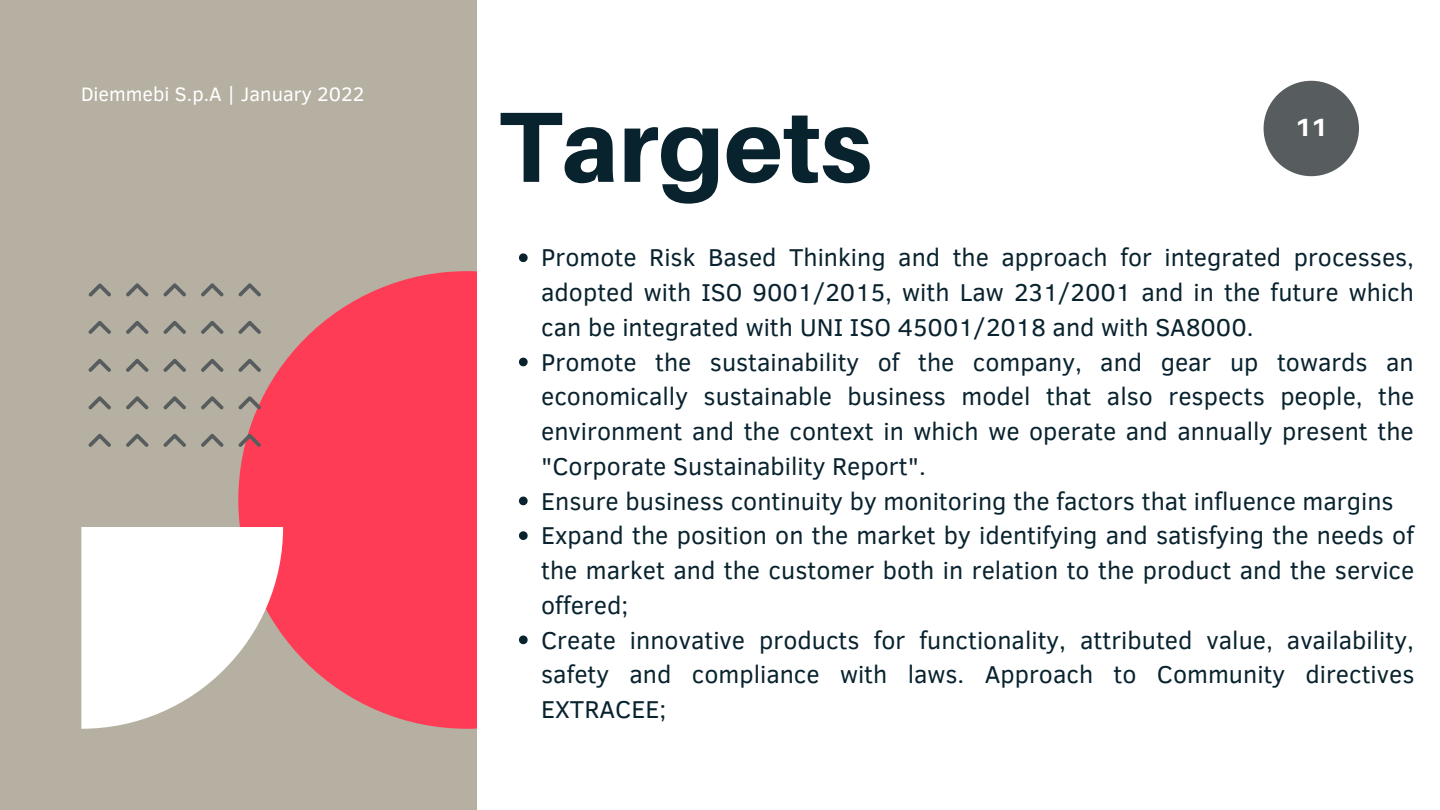
<style>
.page{position:relative;width:1440px;height:810px;background:#b5b0a1}
.page>*{position:absolute;margin:0;border:0;box-sizing:border-box;transform-origin:0 0}
.t1{font:800 100px "Aileron";color:#08222e}
.t2{font:25px/34.7px "Clear Sans";color:#08222e}
.t3{font:800 25px "Aileron";color:#fff}
.t4{font:20px "Clear Sans";color:#fff}
</style>
<div class="page">
<div style="left:238px;top:271px;width:458px;height:458px;background:#ff3c55;border-radius:50%"></div>
<div style="left:477px;top:0;width:963px;height:810px;background:#fff"></div>
<div style="left:1264px;top:81px;width:95px;height:95px;background:#575d5e;border-radius:50%"></div>
<svg style="left:519px;top:253px;width:9px;height:9px"></svg>
<svg style="left:519px;top:358px;width:9px;height:8px"></svg>
<svg style="left:519px;top:497px;width:9px;height:8px"></svg>
<svg style="left:519px;top:531px;width:9px;height:9px"></svg>
<svg style="left:519px;top:636px;width:9px;height:8px"></svg>
<svg style="left:88px;top:283px;width:23px;height:14px"></svg>
<svg style="left:88px;top:321px;width:23px;height:13px"></svg>
<svg style="left:88px;top:359px;width:23px;height:13px"></svg>
<svg style="left:88px;top:396px;width:23px;height:14px"></svg>
<svg style="left:88px;top:434px;width:23px;height:13px"></svg>
<svg style="left:126px;top:283px;width:23px;height:14px"></svg>
<svg style="left:126px;top:321px;width:23px;height:13px"></svg>
<svg style="left:126px;top:359px;width:23px;height:13px"></svg>
<svg style="left:126px;top:396px;width:23px;height:14px"></svg>
<svg style="left:126px;top:434px;width:23px;height:13px"></svg>
<svg style="left:163px;top:283px;width:23px;height:14px"></svg>
<svg style="left:163px;top:321px;width:23px;height:13px"></svg>
<svg style="left:163px;top:359px;width:23px;height:13px"></svg>
<svg style="left:163px;top:396px;width:23px;height:14px"></svg>
<svg style="left:163px;top:434px;width:23px;height:13px"></svg>
<svg style="left:201px;top:283px;width:23px;height:14px"></svg>
<svg style="left:201px;top:321px;width:23px;height:13px"></svg>
<svg style="left:201px;top:359px;width:23px;height:13px"></svg>
<svg style="left:201px;top:396px;width:23px;height:14px"></svg>
<svg style="left:201px;top:434px;width:23px;height:13px"></svg>
<svg style="left:238px;top:283px;width:23px;height:14px"></svg>
<svg style="left:238px;top:321px;width:23px;height:13px"></svg>
<svg style="left:238px;top:359px;width:23px;height:13px"></svg>
<svg style="left:238px;top:396px;width:24px;height:15px"></svg>
<svg style="left:238px;top:434px;width:23px;height:14px"></svg>
<svg style="left:81px;top:527px;width:202px;height:202px"></svg>
<p class="t4" style="left:81px;top:79px;width:285px">Diemmebi S.p.A | January 2022</p>
<h1 class="t1" style="left:499px;top:85px;width:375px">Targets</h1>
<p class="t3" style="left:1295px;top:112px;width:34px">11</p>
<p class="t2" style="left:541px;top:239px;width:875px">Promote Risk Based Thinking and the approach for integrated processes, adopted with ISO 9001/2015, with Law 231/2001 and in the future which can be integrated with UNI ISO 45001/2018 and with SA8000.<br>Promote the sustainability of the company, and gear up towards an economically sustainable business model that also respects people, the environment and the context in which we operate and annually present the "Corporate Sustainability Report".<br>Ensure business continuity by monitoring the factors that influence margins Expand the position on the market by identifying and satisfying the needs of the market and the customer both in relation to the product and the service offered;<br>Create innovative products for functionality, attributed value, availability, safety and compliance with laws. Approach to Community directives EXTRACEE;</p>
</div>
